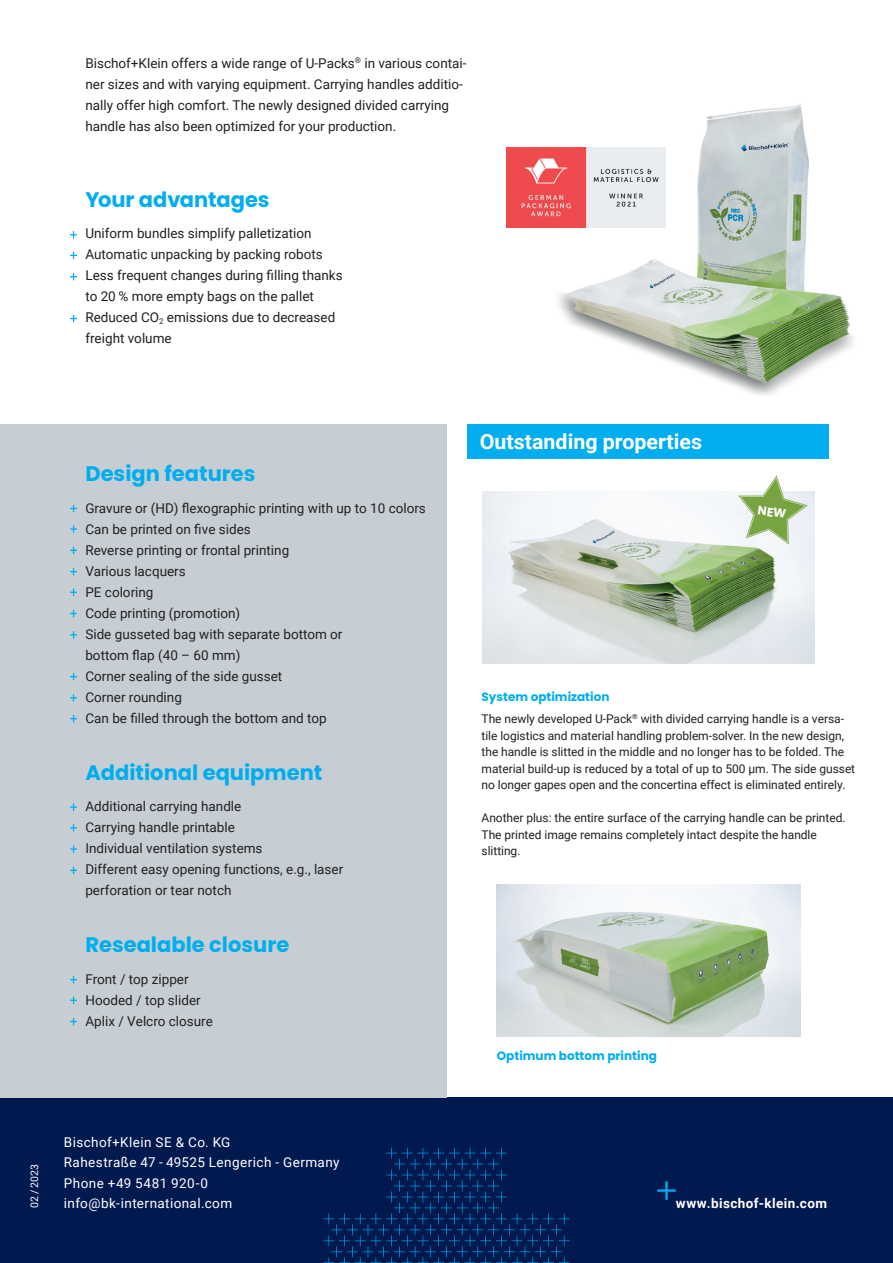
<style>
.page{position:relative;width:893px;height:1263px;background:#fff}
.page>*{position:absolute;margin:0;border:0;box-sizing:border-box;transform-origin:0 0}
.t1{font:700 21px "Poppins";color:#00aeef}
.t2{font:700 21px "Roboto";color:#fff}
.t3{font:13.5px/21px "Roboto";color:#231f20}
.t4{font:13.5px/20.2px "Roboto";letter-spacing:.03em;color:#fff}
.t5{font:700 13.5px "Roboto";letter-spacing:.035em;color:#fff}
.t6{font:12px/16.5px "Roboto";letter-spacing:-.005em;color:#231f20}
.t7{font:700 12px "Poppins";color:#00aeef}
.t8{font:10.5px "Roboto";color:#fff}
</style>
<div class="page">
<img style="left:482px;top:492px;width:333px;height:172px">
<img style="left:497px;top:884px;width:303px;height:152px">
<img style="left:538px;top:104px;width:315px;height:291px">
<div style="left:0;top:1097px;width:893px;height:166px;background:#00194f"></div>
<div style="left:468px;top:424px;width:361px;height:35px;background:#00aeef"></div>
<div style="left:0;top:424px;width:446px;height:673px;background:#c6ced4"></div>
<img style="left:506px;top:148px;width:159px;height:79px">
<svg style="left:657px;top:1181px;width:19px;height:19px"></svg>
<svg style="left:323px;top:1147px;width:247px;height:116px"></svg>
<svg style="left:70px;top:505px;width:7px;height:7px"></svg>
<svg style="left:70px;top:803px;width:7px;height:8px"></svg>
<svg style="left:70px;top:976px;width:7px;height:7px"></svg>
<svg style="left:70px;top:568px;width:7px;height:7px"></svg>
<svg style="left:70px;top:867px;width:7px;height:7px"></svg>
<svg style="left:70px;top:547px;width:7px;height:7px"></svg>
<svg style="left:70px;top:845px;width:7px;height:8px"></svg>
<svg style="left:70px;top:1018px;width:7px;height:7px"></svg>
<svg style="left:70px;top:610px;width:7px;height:7px"></svg>
<svg style="left:70px;top:631px;width:7px;height:7px"></svg>
<svg style="left:70px;top:673px;width:7px;height:7px"></svg>
<svg style="left:70px;top:694px;width:7px;height:7px"></svg>
<svg style="left:70px;top:715px;width:7px;height:7px"></svg>
<svg style="left:70px;top:525px;width:7px;height:8px"></svg>
<svg style="left:70px;top:824px;width:7px;height:7px"></svg>
<svg style="left:70px;top:996px;width:7px;height:8px"></svg>
<svg style="left:70px;top:588px;width:7px;height:8px"></svg>
<svg style="left:70px;top:231px;width:7px;height:7px"></svg>
<svg style="left:70px;top:273px;width:7px;height:7px"></svg>
<svg style="left:70px;top:252px;width:7px;height:7px"></svg>
<svg style="left:70px;top:315px;width:7px;height:7px"></svg>
<svg style="left:738px;top:475px;width:70px;height:69px"></svg>
<p class="t3" style="left:85px;top:52px;width:383px">Bischof+Klein offers a wide range of U-Packs<sup>®</sup> in various contai&shy;ner sizes and with varying equipment. Carrying handles additio&shy;nally offer high comfort. The newly designed divided carrying handle has also been optimized for your production.</p>
<h1 class="t1" style="left:85px;top:187px;width:186px">Your advantages</h1>
<p class="t3" style="left:85px;top:222px;width:259px">Uniform bundles simplify palletization Automatic unpacking by packing robots Less frequent changes during filling thanks to 20 % more empty bags on the pallet Reduced CO<sub>2</sub> emissions due to decreased freight volume</p>
<h1 class="t1" style="left:85px;top:462px;width:172px">Design features</h1>
<p class="t3" style="left:85px;top:497px;width:342px">Gravure or (HD) flexographic printing with up to 10 colors<br>Can be printed on five sides<br>Reverse printing or frontal printing<br>Various lacquers<br>PE coloring<br>Code printing (promotion)<br>Side gusseted bag with separate bottom or<br>bottom flap (40 – 60 mm)<br>Corner sealing of the side gusset<br>Corner rounding<br>Can be filled through the bottom and top</p>
<h1 class="t1" style="left:85px;top:760px;width:239px">Additional equipment</h1>
<p class="t3" style="left:85px;top:795px;width:259px">Additional carrying handle<br>Carrying handle printable<br>Individual ventilation systems<br>Different easy opening functions, e.g., laser perforation or tear notch</p>
<h1 class="t1" style="left:85px;top:933px;width:205px">Resealable closure</h1>
<p class="t3" style="left:85px;top:968px;width:129px">Front / top zipper<br>Hooded / top slider<br>Aplix / Velcro closure</p>
<p class="t8" style="left:27px;top:1208px;width:46px;rotate:-90deg">02 / 2023</p>
<p class="t4" style="left:64px;top:1132px;width:277px">Bischof+Klein SE &amp; Co. KG<br>Rahestraße 47 - 49525 Lengerich - Germany<br>Phone +49 5481 920-0 info@bk-international.com</p>
<h1 class="t2" style="left:480px;top:427px;width:224px">Outstanding properties</h1>
<p class="t7" style="left:482px;top:690px;width:129px">System optimization</p>
<p class="t6" style="left:482px;top:710px;width:375px">The newly developed U-Pack<sup>®</sup> with divided carrying handle is a versa&shy;tile logistics and material handling problem-solver. In the new design, the handle is slitted in the middle and no longer has to be folded. The material build-up is reduced by a total of up to 500 µm. The side gusset no longer gapes open and the concertina effect is eliminated entirely.</p>
<p class="t6" style="left:482px;top:809px;width:365px">Another plus: the entire surface of the carrying handle can be printed.<br>The printed image remains completely intact despite the handle slitting.</p>
<p class="t7" style="left:497px;top:1048px;width:162px">Optimum bottom printing</p>
<p class="t5" style="left:676px;top:1194px;width:153px">www.bischof-klein.com</p>
</div>
